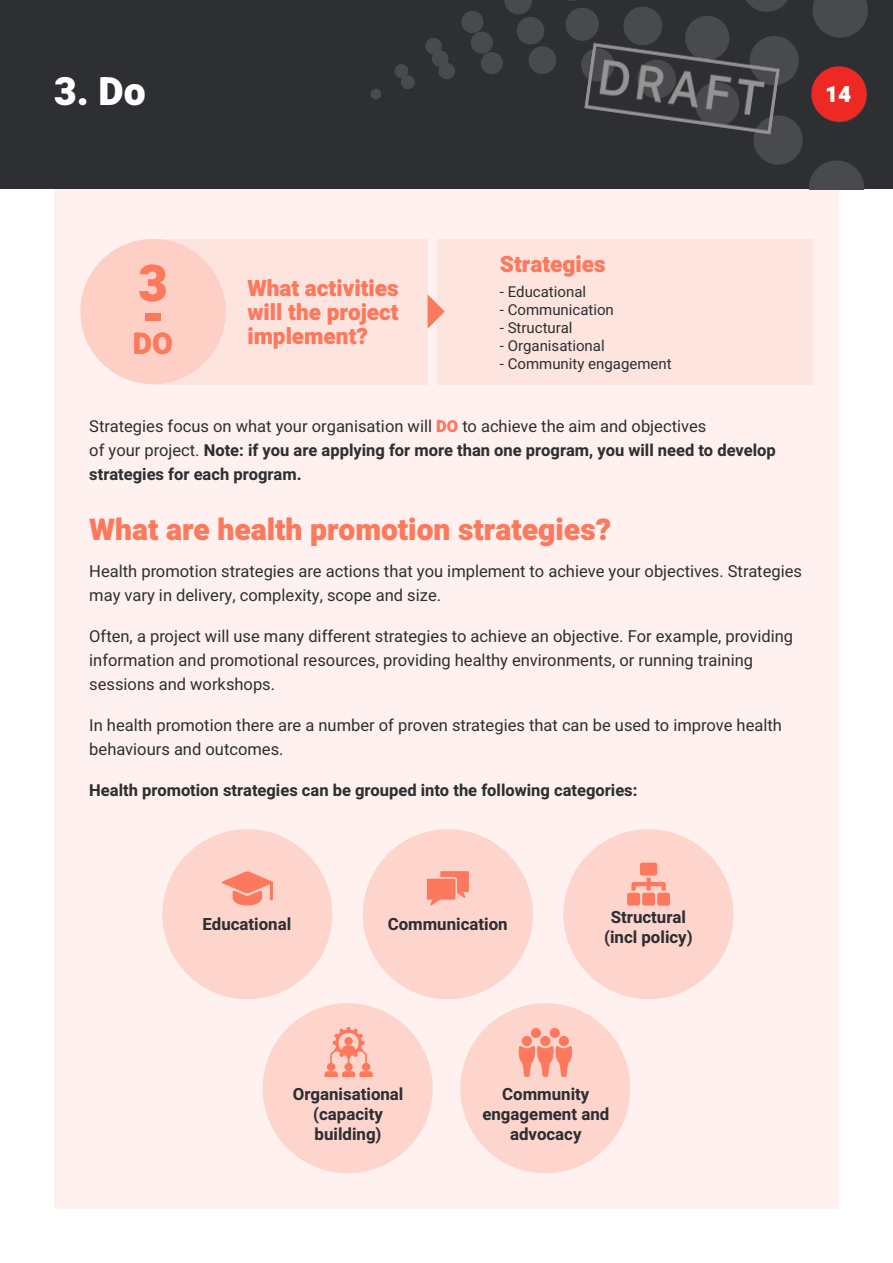
<style>
.page{position:relative;width:893px;height:1263px;background:#fff}
.page>*{position:absolute;margin:0;border:0;box-sizing:border-box;transform-origin:0 0}
.t1{font:900 51px "Heebo";color:#fc795d}
.t2{font:900 39px "Heebo";color:#fff}
.t3{font:900 30px "Heebo";color:#fc795d}
.t4{font:900 22.5px/24px "Heebo";color:#fc795d;text-align:justify}
.t5{font:900 22.5px "Heebo";color:#fff}
.t6{font:700 16.8px/20.2px "Heebo";color:#2d2f32;text-align:center}
.t7{font:16.5px/24px "Heebo";color:#2d2f32}
.t8{font:700 16.5px/24px "Heebo";color:#2d2f32}
.t9{font:15px "Heebo";color:#2d2f32}
.s1{font-weight:400}
.s2{font-weight:900;color:#fc795d}
</style>
<div class="page">
<div style="left:54px;top:189px;width:784px;height:1020px;background:#fff1ef"></div>
<div style="left:153px;top:239px;width:275px;height:145px;background:#fee4df"></div>
<div style="left:437px;top:239px;width:376px;height:145px;background:#fee4df"></div>
<div style="left:80px;top:239px;width:146px;height:145px;background:#fecfc5;border-radius:50%"></div>
<svg style="left:428px;top:295px;width:17px;height:33px"></svg>
<div style="left:162px;top:829px;width:170px;height:170px;background:#fed5cd;border-radius:50%"></div>
<div style="left:363px;top:829px;width:170px;height:170px;background:#fed5cd;border-radius:50%"></div>
<div style="left:563px;top:829px;width:170px;height:170px;background:#fed5cd;border-radius:50%"></div>
<div style="left:263px;top:1003px;width:170px;height:170px;background:#fed5cd;border-radius:50%"></div>
<div style="left:460px;top:1003px;width:170px;height:170px;background:#fed5cd;border-radius:50%"></div>
<svg style="left:627px;top:863px;width:43px;height:42px"></svg>
<svg style="left:427px;top:871px;width:42px;height:34px"></svg>
<svg style="left:222px;top:871px;width:51px;height:34px"></svg>
<svg style="left:518px;top:1028px;width:54px;height:49px"></svg>
<svg style="left:324px;top:1027px;width:49px;height:50px"></svg>
<div style="left:344px;top:1037px;width:9px;height:8px;background:#fc795d;border-radius:50%"></div>
<div style="left:0;top:0;width:893px;height:189px;background:#2d2f32"></div>
<svg style="left:371px;top:89px;width:10px;height:10px"></svg>
<div style="left:623px;top:6px;width:39px;height:40px;background:#484a4d;border-radius:50%"></div>
<svg style="left:635px;top:0;width:233px;height:189px"></svg>
<svg style="left:425px;top:0;width:174px;height:80px"></svg>
<svg style="left:394px;top:64px;width:21px;height:25px"></svg>
<div style="left:811px;top:66px;width:56px;height:56px;background:#ee2823;border-radius:50%"></div>
<img style="left:582px;top:41px;width:201px;height:97px">
<p class="t2" style="left:54px;top:64px;width:93px">3. Do</p>
<h3 class="t5" style="left:825px;top:78px;width:28px">14</h3>
<p class="t1" style="left:138px;top:248px;width:31px">3</p>
<p class="t1" style="left:141px;top:279px;width:25px">-</p>
<p class="t3" style="left:133px;top:322px;width:42px">DO</p>
<p class="t4" style="left:247px;top:276px;width:153px">What activities will the project implement?</p>
<p class="t4" style="left:500px;top:252px;width:107px">Strategies</p>
<p class="t9" style="left:500px;top:281px;width:88px">- Educational</p>
<p class="t9" style="left:500px;top:299px;width:116px">- Communication</p>
<p class="t9" style="left:500px;top:317px;width:74px">- Structural</p>
<p class="t9" style="left:500px;top:335px;width:106px">- Organisational</p>
<p class="t9" style="left:500px;top:353px;width:173px">- Community engagement</p>
<p class="t8" style="left:89px;top:414px;width:688px"><span class="s1">Strategies focus on what your organisation will</span> <span class="s2">DO</span> <span class="s1">to achieve the aim and objectives<br>of your project.</span> Note: if you are applying for more than one program, you will need to develop strategies for each program.</p>
<p class="t3" style="left:89px;top:509px;width:523px">What are health promotion strategies?</p>
<p class="t7" style="left:89px;top:559px;width:714px">Health promotion strategies are actions that you implement to achieve your objectives. Strategies may vary in delivery, complexity, scope and size.</p>
<p class="t7" style="left:89px;top:624px;width:705px">Often, a project will use many different strategies to achieve an objective. For example, providing information and promotional resources, providing healthy environments, or running training sessions and workshops.</p>
<p class="t7" style="left:89px;top:713px;width:694px">In health promotion there are a number of proven strategies that can be used to improve health behaviours and outcomes.</p>
<p class="t8" style="left:89px;top:778px;width:550px">Health promotion strategies can be grouped into the following categories:</p>
<p class="t6" style="left:202px;top:913px;width:90px">Educational</p>
<p class="t6" style="left:388px;top:913px;width:121px">Communication</p>
<p class="t6" style="left:604px;top:907px;width:90px">Structural (incl policy)</p>
<p class="t6" style="left:293px;top:1083px;width:112px">Organisational (capacity building)</p>
<p class="t6" style="left:482px;top:1083px;width:128px">Community engagement and advocacy</p>
</div>
